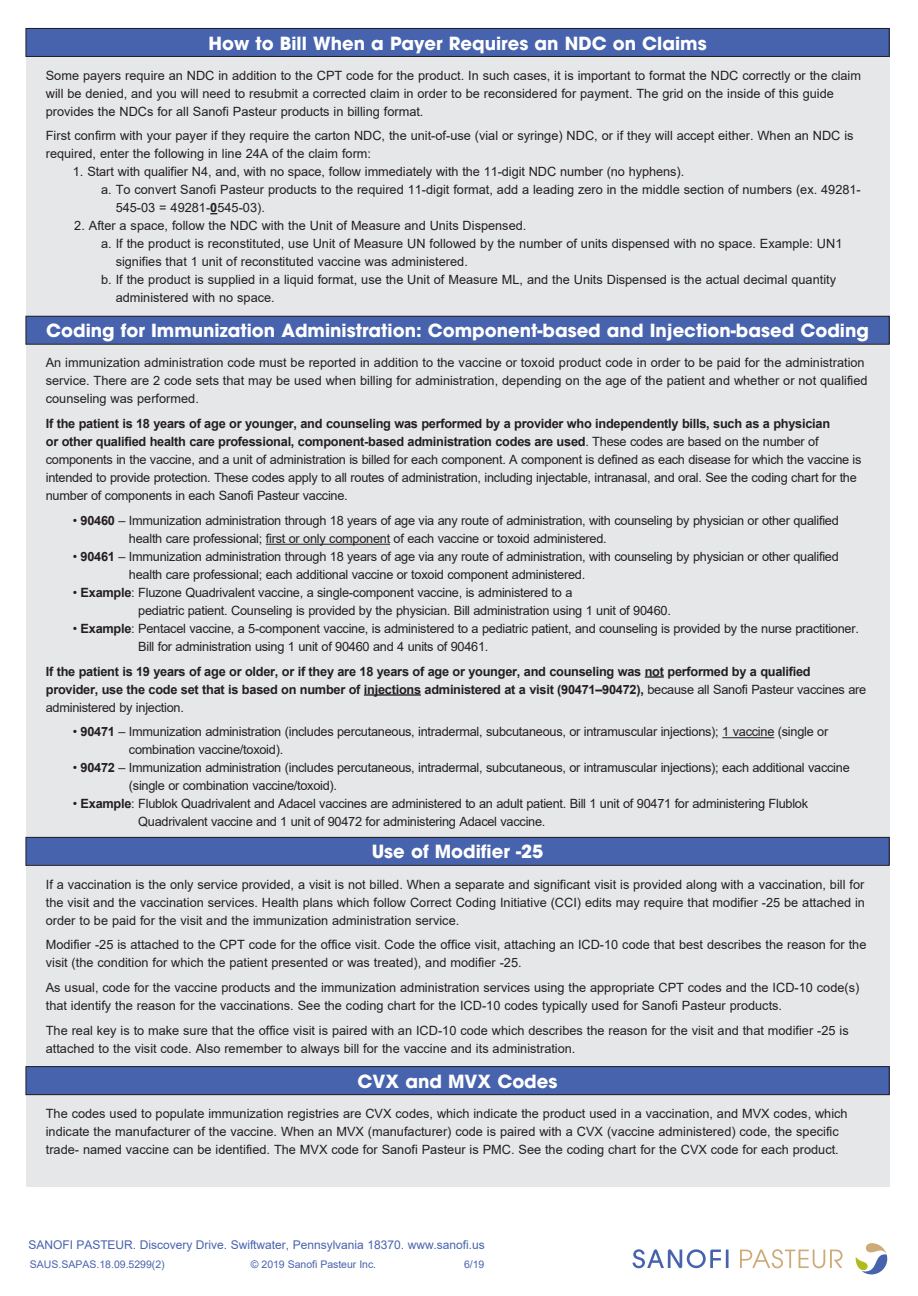
<style>
.page{position:relative;width:918px;height:1296px;background:#fff}
.page>*{position:absolute;margin:0;border:0;box-sizing:border-box;transform-origin:0 0}
.t1{font:700 18px "Avant Garde";color:#fff}
.t2{font:12.75px/18px "Arial";color:#231f20}
.t3{font:12.75px/18px "Arial";letter-spacing:-.02em;color:#231f20}
.t4{font:700 12.75px/18px "Arial";letter-spacing:-.02em;color:#231f20}
.t5{font:12px "Arial";color:#4863ae}
.t6{font:10.5px "Arial";letter-spacing:-.005em;color:#4863ae}
.s1{font-weight:700}
.s2{font-weight:400}
</style>
<div class="page">
<div style="left:26px;top:57px;width:864px;height:259px;background:#e6e7e9"></div>
<div style="left:26px;top:345px;width:864px;height:495px;background:#e6e7e9"></div>
<hr style="left:266px;top:544px;width:124px;height:1px;background:#231f20">
<svg style="left:645px;top:676px;width:19px;height:2px"></svg>
<hr style="left:364px;top:694px;width:57px;height:2px;background:#231f20">
<hr style="left:722px;top:737px;width:52px;height:1px;background:#231f20">
<div style="left:26px;top:28px;width:863px;height:28px;background:#4863ae"></div>
<div style="left:26px;top:28px;width:864px;height:29px;border:1px solid #231f20"></div>
<div style="left:26px;top:316px;width:863px;height:28px;background:#4863ae"></div>
<div style="left:26px;top:316px;width:864px;height:29px;border:1px solid #231f20"></div>
<div style="left:26px;top:866px;width:864px;height:200px;background:#e6e7e9"></div>
<div style="left:26px;top:1095px;width:864px;height:91px;background:#e6e7e9"></div>
<div style="left:26px;top:837px;width:863px;height:28px;background:#4863ae"></div>
<div style="left:26px;top:837px;width:864px;height:29px;border:1px solid #231f20"></div>
<div style="left:26px;top:1067px;width:863px;height:28px;background:#4863ae"></div>
<div style="left:26px;top:1066px;width:864px;height:29px;border:1px solid #231f20"></div>
<svg style="left:633px;top:1249px;width:96px;height:19px"></svg>
<svg style="left:856px;top:1243px;width:31px;height:31px"></svg>
<svg style="left:740px;top:1249px;width:103px;height:19px"></svg>
<p class="t1" style="left:208px;top:31px;width:500px">How to Bill When a Payer Requires an NDC on Claims</p>
<p class="t2" style="left:46px;top:66px;width:817px">Some payers require an NDC in addition to the CPT code for the product. In such cases, it is important to format the NDC correctly or the claim will be denied, and you will need to resubmit a corrected claim in order to be reconsidered for payment. The grid on the inside of this guide provides the NDCs for all Sanofi Pasteur products in billing format.</p>
<p class="t2" style="left:46px;top:127px;width:809px">First confirm with your payer if they require the carton NDC, the unit-of-use (vial or syringe) NDC, or if they will accept either. When an NDC is required, enter the following in line 24A of the claim form:</p>
<p class="t2" style="left:73px;top:163px;width:613px">1. Start with qualifier N4, and, with no space, follow immediately with the 11-digit NDC number (no hyphens).</p>
<p class="t2" style="left:116px;top:181px;width:747px;text-indent:-15px">a. To convert Sanofi Pasteur products to the required 11-digit format, add a leading zero in the middle section of numbers (ex. 49281-<br>545-03 = 49281-<span class="s1">0</span>545-03).</p>
<p class="t2" style="left:74px;top:217px;width:454px">2. After a space, follow the NDC with the Unit of Measure and Units Dispensed.</p>
<p class="t2" style="left:116px;top:235px;width:728px;text-indent:-15px">a. If the product is reconstituted, use Unit of Measure UN followed by the number of units dispensed with no space. Example: UN1 signifies that 1 unit of reconstituted vaccine was administered.</p>
<p class="t2" style="left:116px;top:271px;width:722px;text-indent:-15px">b. If the product is supplied in a liquid format, use the Unit of Measure ML, and the Units Dispensed is the actual decimal quantity administered with no space.</p>
<p class="t1" style="left:46px;top:319px;width:824px">Coding for Immunization Administration: Component-based and Injection-based Coding</p>
<p class="t2" style="left:46px;top:354px;width:823px">An immunization administration code must be reported in addition to the vaccine or toxoid product code in order to be paid for the administration service. There are 2 code sets that may be used when billing for administration, depending on the age of the patient and whether or not qualified counseling was performed.</p>
<p class="t3" style="left:46px;top:415px;width:817px"><span class="s1">If the patient is 18 years of age or younger, and counseling was performed by a provider who independently bills, such as a physician<br>or other qualified health care professional, component-based administration codes are used</span>. These codes are based on the number of components in the vaccine, and a unit of administration is billed for each component. A component is defined as each disease for which the vaccine is intended to provide protection. These codes apply to all routes of administration, including injectable, intranasal, and oral. See the coding chart for the number of components in each Sanofi Pasteur vaccine.</p>
<p class="t3" style="left:129px;top:511px;width:711px;text-indent:-56px">• <span class="s1">90460</span> – Immunization administration through 18 years of age via any route of administration, with counseling by physician or other qualified health care professional; first or only component of each vaccine or toxoid administered.</p>
<p class="t3" style="left:129px;top:547px;width:711px;text-indent:-56px">• <span class="s1">90461</span> – Immunization administration through 18 years of age via any route of administration, with counseling by physician or other qualified health care professional; each additional vaccine or toxoid component administered.</p>
<p class="t3" style="left:138px;top:583px;width:534px;text-indent:-65px">• <span class="s1">Example</span>: Fluzone Quadrivalent vaccine, a single-component vaccine, is administered to a<br>pediatric patient. Counseling is provided by the physician. Bill administration using 1 unit of 90460.</p>
<p class="t3" style="left:138px;top:619px;width:722px;text-indent:-65px">• <span class="s1">Example</span>: Pentacel vaccine, a 5-component vaccine, is administered to a pediatric patient, and counseling is provided by the nurse practitioner.<br>Bill for administration using 1 unit of 90460 and 4 units of 90461.</p>
<p class="t4" style="left:46px;top:662px;width:822px">If the patient is 19 years of age or older, or if they are 18 years of age or younger, and counseling was not performed by a qualified provider, use the code set that is based on number of injections administered at a visit (90471–90472), <span class="s2">because all Sanofi Pasteur vaccines are administered by injection.</span></p>
<p class="t3" style="left:129px;top:723px;width:701px;text-indent:-56px">• <span class="s1">90471</span> – Immunization administration (includes percutaneous, intradermal, subcutaneous, or intramuscular injections); 1 vaccine (single or combination vaccine/toxoid).</p>
<p class="t3" style="left:129px;top:759px;width:722px;text-indent:-56px">• <span class="s1">90472</span> – Immunization administration (includes percutaneous, intradermal, subcutaneous, or intramuscular injections); each additional vaccine (single or combination vaccine/toxoid).</p>
<p class="t3" style="left:138px;top:795px;width:671px;text-indent:-65px">• <span class="s1">Example</span>: Flublok Quadrivalent and Adacel vaccines are administered to an adult patient. Bill 1 unit of 90471 for administering Flublok<br>Quadrivalent vaccine and 1 unit of 90472 for administering Adacel vaccine.</p>
<p class="t1" style="left:372px;top:840px;width:173px">Use of Modifier -25</p>
<p class="t2" style="left:46px;top:875px;width:821px;text-align:justify">If a vaccination is the only service provided, a visit is not billed. When a separate and significant visit is provided along with a vaccination, bill for the visit and the vaccination services. Health plans which follow Correct Coding Initiative (CCI) edits may require that modifier -25 be attached in order to be paid for the visit and the immunization administration service.</p>
<p class="t2" style="left:46px;top:936px;width:822px">Modifier -25 is attached to the CPT code for the office visit. Code the office visit, attaching an ICD-10 code that best describes the reason for the visit (the condition for which the patient presented or was treated), and modifier -25.</p>
<p class="t2" style="left:46px;top:978px;width:815px">As usual, code for the vaccine products and the immunization administration services using the appropriate CPT codes and the ICD-10 code(s) that identify the reason for the vaccinations. See the coding chart for the ICD-10 codes typically used for Sanofi Pasteur products.</p>
<p class="t2" style="left:46px;top:1021px;width:804px">The real key is to make sure that the office visit is paired with an ICD-10 code which describes the reason for the visit and that modifier -25 is attached to the visit code. Also remember to always bill for the vaccine and its administration.</p>
<p class="t1" style="left:358px;top:1069px;width:201px">CVX and MVX Codes</p>
<p class="t2" style="left:46px;top:1104px;width:803px">The codes used to populate immunization registries are CVX codes, which indicate the product used in a vaccination, and MVX codes, which indicate the manufacturer of the vaccine. When an MVX (manufacturer) code is paired with a CVX (vaccine administered) code, the specific trade- named vaccine can be identified. The MVX code for Sanofi Pasteur is PMC. See the coding chart for the CVX code for each product.</p>
<p class="t5" style="left:29px;top:1237px;width:458px">SANOFI PASTEUR. Discovery Drive. Swiftwater, Pennsylvania 18370. www.sanofi.us</p>
<p class="t6" style="left:30px;top:1258px;width:136px">SAUS.SAPAS.18.09.5299(2)</p>
<p class="t6" style="left:251px;top:1258px;width:127px">© 2019 Sanofi Pasteur Inc.</p>
<p class="t6" style="left:464px;top:1258px;width:22px">6/19</p>
</div>
